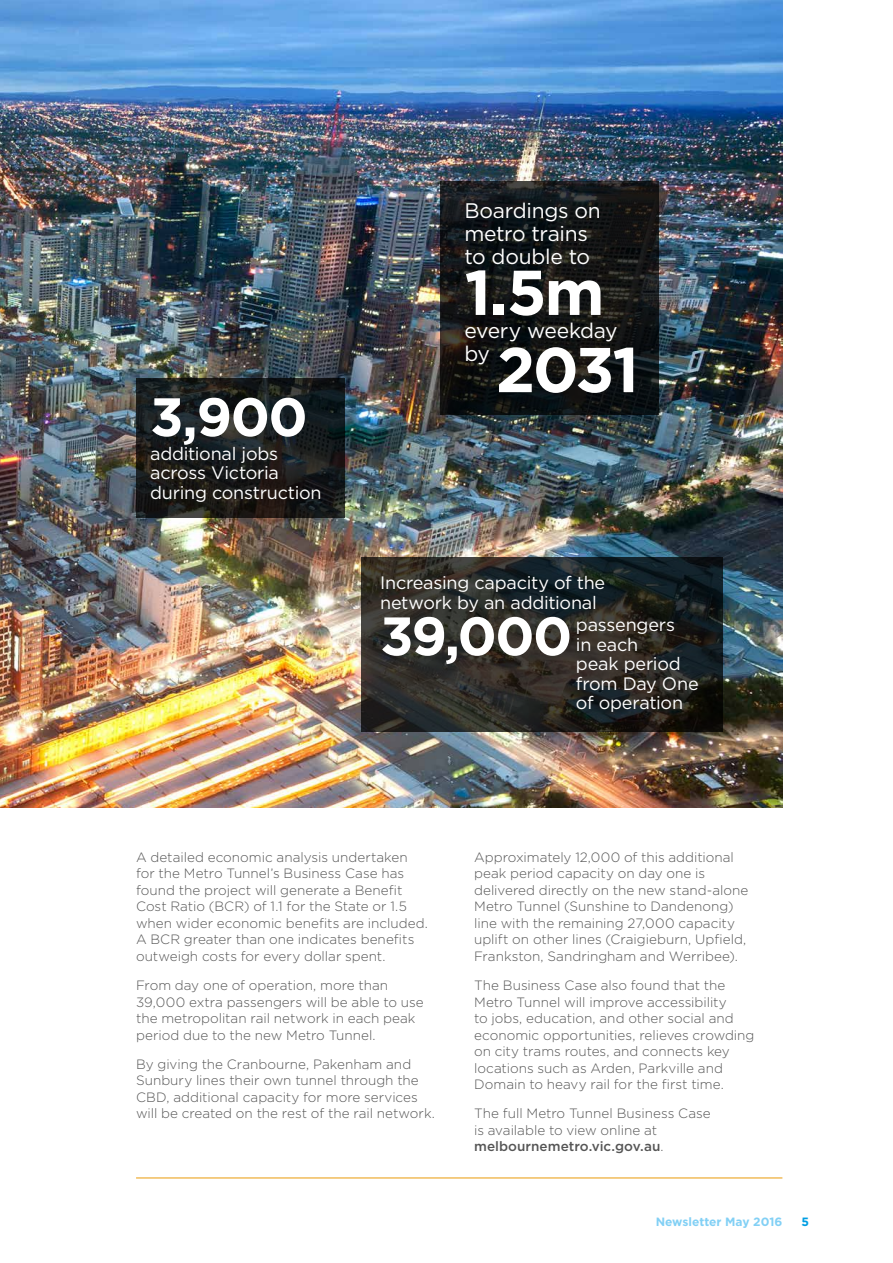
<style>
.page{position:relative;width:893px;height:1263px;background:#fff}
.page>*{position:absolute;margin:0;border:0;box-sizing:border-box;transform-origin:0 0}
.t1{font:700 63.15px "Gotham HTF";letter-spacing:-.035em;color:#fff}
.t2{font:700 54px "Gotham HTF";letter-spacing:-.03em;color:#fff}
.t3{font:21px/22.8px "Gotham HTF";letter-spacing:-.015em;color:#fff}
.t4{font:21px/22.8px "Gotham HTF";letter-spacing:-.035em;color:#fff}
.t5{font:18px/19.5px "Gotham HTF";letter-spacing:-.015em;color:#fff}
.t6{font:300 13.5px/16.5px "Gotham HTF";color:#565656}
.t7{font:700 12px "Gotham HTF";color:#82d0f5}
.t8{font:700 12px "Gotham HTF";color:#009ee3}
.s1{font-weight:500}
</style>
<div class="page">
<hr style="left:136px;top:1177px;width:646px;height:2px;background:#f1bc5b">
<img style="left:0;top:0;width:782px;height:808px">
<svg style="left:440px;top:181px;width:219px;height:234px;fill:#111414"></svg>
<svg style="left:361px;top:557px;width:361px;height:174px"></svg>
<svg style="left:136px;top:378px;width:208px;height:140px"></svg>
<h2 class="t2" style="left:150px;top:386px;width:159px">3,900</h2>
<h3 class="t5" style="left:150px;top:443px;width:173px">additional jobs across Victoria during construction</h3>
<h3 class="t3" style="left:464px;top:199px;width:138px">Boardings on metro trains to double to</h3>
<h1 class="t1" style="left:464px;top:256px;width:142px">1.5m</h1>
<h3 class="t4" style="left:464px;top:319px;width:155px">every weekday by</h3>
<h1 class="t1" style="left:496px;top:333px;width:145px">2031</h1>
<h3 class="t5" style="left:380px;top:573px;width:227px">Increasing capacity of the network by an additional</h3>
<h2 class="t2" style="left:380px;top:605px;width:194px">39,000</h2>
<h3 class="t5" style="left:576px;top:615px;width:124px">passengers<br>in each<br>peak period from Day One of operation</h3>
<p class="t6" style="left:136px;top:849px;width:293px">A detailed economic analysis undertaken for the Metro Tunnel’s Business Case has found the project will generate a Benefit Cost Ratio (BCR) of 1.1 for the State or 1.5 when wider economic benefits are included.<br>A BCR greater than one indicates benefits outweigh costs for every dollar spent.</p>
<p class="t6" style="left:136px;top:977px;width:289px">From day one of operation, more than 39,000 extra passengers will be able to use the metropolitan rail network in each peak period due to the new Metro Tunnel.</p>
<p class="t6" style="left:136px;top:1056px;width:300px">By giving the Cranbourne, Pakenham and Sunbury lines their own tunnel through the CBD, additional capacity for more services will be created on the rest of the rail network.</p>
<p class="t6" style="left:474px;top:849px;width:276px">Approximately 12,000 of this additional peak period capacity on day one is delivered directly on the new stand-alone Metro Tunnel (Sunshine to Dandenong) line with the remaining 27,000 capacity uplift on other lines (Craigieburn, Upfield, Frankston, Sandringham and Werribee).</p>
<p class="t6" style="left:474px;top:977px;width:282px">The Business Case also found that the Metro Tunnel will improve accessibility<br>to jobs, education, and other social and economic opportunities, relieves crowding on city trams routes, and connects key locations such as Arden, Parkville and Domain to heavy rail for the first time.</p>
<p class="t6" style="left:474px;top:1105px;width:238px">The full Metro Tunnel Business Case is available to view online at <span class="s1">melbournemetro.vic.gov.au</span>.</p>
<p class="t7" style="left:656px;top:1215px;width:128px">Newsletter May 2016</p>
<p class="t8" style="left:801px;top:1215px;width:9px">5</p>
</div>
